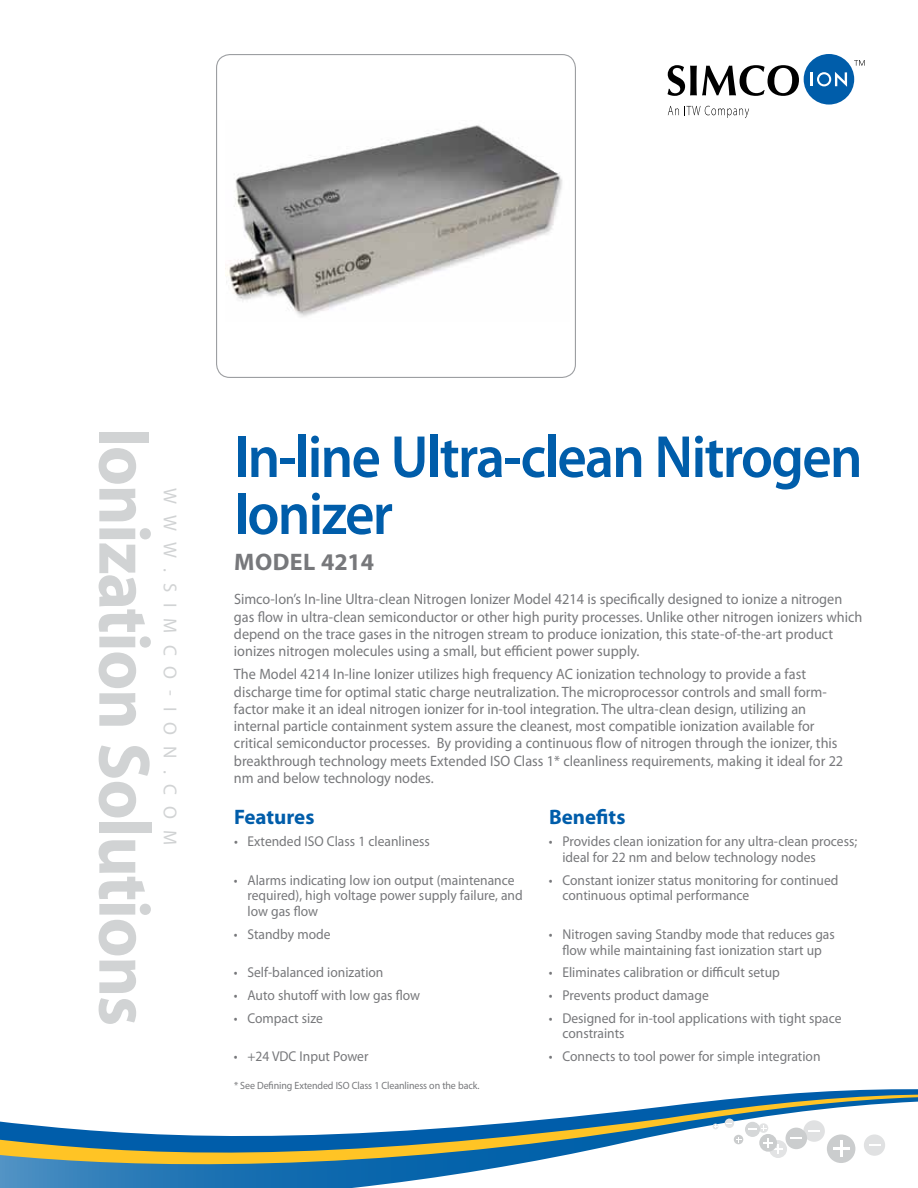
<style>
.page{position:relative;width:918px;height:1188px;background:#fff}
.page>*{position:absolute;margin:0;border:0;box-sizing:border-box;transform-origin:0 0}
.t1{font:700 73.5px "Myriad Pro";letter-spacing:-.02em;color:#d1d3d4;scale:.95 1}
.t2{font:600 60px/57px "Myriad Pro";letter-spacing:-.03em;color:#005daa;scale:.95 1}
.t3{font:700 24px "Myriad Pro";letter-spacing:.02em;color:#77787b}
.t4{font:700 21px "Myriad Pro";color:#005daa}
.t5{font:18.75px "Myriad Pro";color:#d1d3d4}
.t6{font:15px/17.2px "Myriad Pro";color:#77787b;scale:.95 1}
.t7{font:14.25px/15.8px "Myriad Pro";color:#77787b;scale:.95 1}
.t8{font:10.5px "Myriad Pro";letter-spacing:-.01em;color:#77787b;scale:.95 1}
</style>
<div class="page">
<svg style="left:854px;top:60px;width:11px;height:6px"></svg>
<div style="left:804px;top:54px;width:50px;height:51px;background:#005daa;border-radius:50%"></div>
<svg style="left:811px;top:72px;width:36px;height:15px"></svg>
<svg style="left:668px;top:65px;width:131px;height:31px"></svg>
<svg style="left:668px;top:106px;width:81px;height:12px"></svg>
<svg style="left:787px;top:1089px;width:131px;height:5px"></svg>
<svg style="left:751px;top:1094px;width:167px;height:3px"></svg>
<svg style="left:0;top:1097px;width:918px;height:91px"></svg>
<div style="left:759px;top:1123px;width:9px;height:10px;background:#e2e3e4;border-radius:50%"></div>
<div style="left:803px;top:1120px;width:22px;height:22px;background:#e0e1e2;border-radius:50%"></div>
<svg style="left:808px;top:1130px;width:12px;height:1px"></svg>
<div style="left:769px;top:1140px;width:18px;height:18px;background:#e2e3e4;border-radius:50%"></div>
<div style="left:725px;top:1119px;width:9px;height:9px;background:#e2e3e4;border-radius:50%"></div>
<div style="left:745px;top:1122px;width:15px;height:15px;background:#d5d7d8;border-radius:50%"></div>
<div style="left:759px;top:1134px;width:18px;height:18px;background:#cbcdce;border-radius:50%"></div>
<div style="left:786px;top:1128px;width:21px;height:21px;background:#cbcdce;border-radius:50%"></div>
<div style="left:827px;top:1134px;width:28px;height:29px;background:#cbcdce;border-radius:50%"></div>
<div style="left:864px;top:1134px;width:21px;height:22px;background:#e0e1e2;border-radius:50%"></div>
<svg style="left:748px;top:1126px;width:18px;height:5px"></svg>
<svg style="left:790px;top:1137px;width:12px;height:2px"></svg>
<svg style="left:869px;top:1144px;width:12px;height:2px"></svg>
<svg style="left:763px;top:1138px;width:20px;height:16px"></svg>
<svg style="left:833px;top:1141px;width:16px;height:16px"></svg>
<svg style="left:734px;top:1135px;width:9px;height:9px"></svg>
<svg style="left:713px;top:1124px;width:5px;height:5px"></svg>
<img style="left:226px;top:125px;width:337px;height:192px">
<div style="left:216px;top:54px;width:360px;height:324px;border:1px solid #9d9fa2;border-radius:14px"></div>
<h1 class="t1" style="left:172px;top:428px;width:632px;rotate:90deg">Ionization Solutions</h1>
<p class="t5" style="left:182px;top:488px;width:359px;rotate:90deg">www.simco-IO N.com</p>
<h2 class="t2" style="left:234px;top:427px;width:663px">In-line Ultra-clean Nitrogen<br>Ionizer</h2>
<h3 class="t3" style="left:234px;top:547px;width:142px">Model 4214</h3>
<p class="t6" style="left:234px;top:590px;width:663px">Simco-Ion’s I n-line Ultra-clean Nitrogen Ionizer Model 4214 is specifically designed to ionize a nitrogen gas flow in ultra-clean semiconductor or other high purity processes. Unlike other nitrogen ionizers which depend on the trace gases in the nitrogen stream to produce ionization, this state-of-the-art product ionizes nitrogen molecules using a small, but efficient power supply.</p>
<p class="t6" style="left:234px;top:665px;width:643px">The Model 4214 I n-line Ionizer utilizes high frequency AC ionization technology to provide a fast discharge time for optimal static charge neutralization. The microprocessor controls and small form&shy;factor make it an ideal nitrogen ionizer for in-tool integration. The ultra-clean design, utilizing an internal particle containment system assure the cleanest, most compatible ionization available for critical semiconductor processes. By providing a continuous flow of nitrogen through the ionizer, this breakthrough technology meets Extended ISO Class 1* cleanliness requirements, making it ideal for 22 nm and below technology nodes.</p>
<h3 class="t4" style="left:234px;top:803px;width:82px">Features</h3>
<h3 class="t4" style="left:549px;top:803px;width:78px">Benefits</h3>
<p class="t7" style="left:234px;top:833px;width:208px">• Extended ISO Class 1 cleanliness</p>
<p class="t7" style="left:562px;top:833px;width:312px;text-indent:-13px">• Provides clean ionization for any ultra-clean process; ideal for 22 nm and below technology nodes</p>
<p class="t7" style="left:247px;top:872px;width:291px;text-indent:-13px">• Alarms indicating low ion output (maintenance required), high voltage power supply failure, and low gas flow</p>
<p class="t7" style="left:562px;top:872px;width:292px;text-indent:-13px">• Constant ionizer status monitoring for continued continuous optimal performance</p>
<p class="t7" style="left:234px;top:926px;width:103px">• Standby mode</p>
<p class="t7" style="left:549px;top:926px;width:302px;text-align:center">• Nitrogen saving Standby mode that reduces gas flow while maintaining fast ionization start up</p>
<p class="t7" style="left:234px;top:964px;width:159px">• Self-balanced ionization</p>
<p class="t7" style="left:549px;top:964px;width:245px">• Eliminates calibration or difficult setup</p>
<p class="t7" style="left:234px;top:987px;width:197px">• Auto shutoff with low gas flow</p>
<p class="t7" style="left:549px;top:987px;width:170px">• Prevents product damage</p>
<p class="t7" style="left:234px;top:1010px;width:95px">• Compact size</p>
<p class="t7" style="left:562px;top:1010px;width:295px;text-indent:-13px">• Designed for in-tool applications with tight space constraints</p>
<p class="t7" style="left:234px;top:1048px;width:143px">• +24 VDC I nput Power</p>
<p class="t7" style="left:549px;top:1048px;width:287px">• Connects to tool power for simple integration</p>
<p class="t8" style="left:234px;top:1079px;width:260px">* See Defining Extended ISO Class 1 Cleanliness on the back.</p>
</div>
